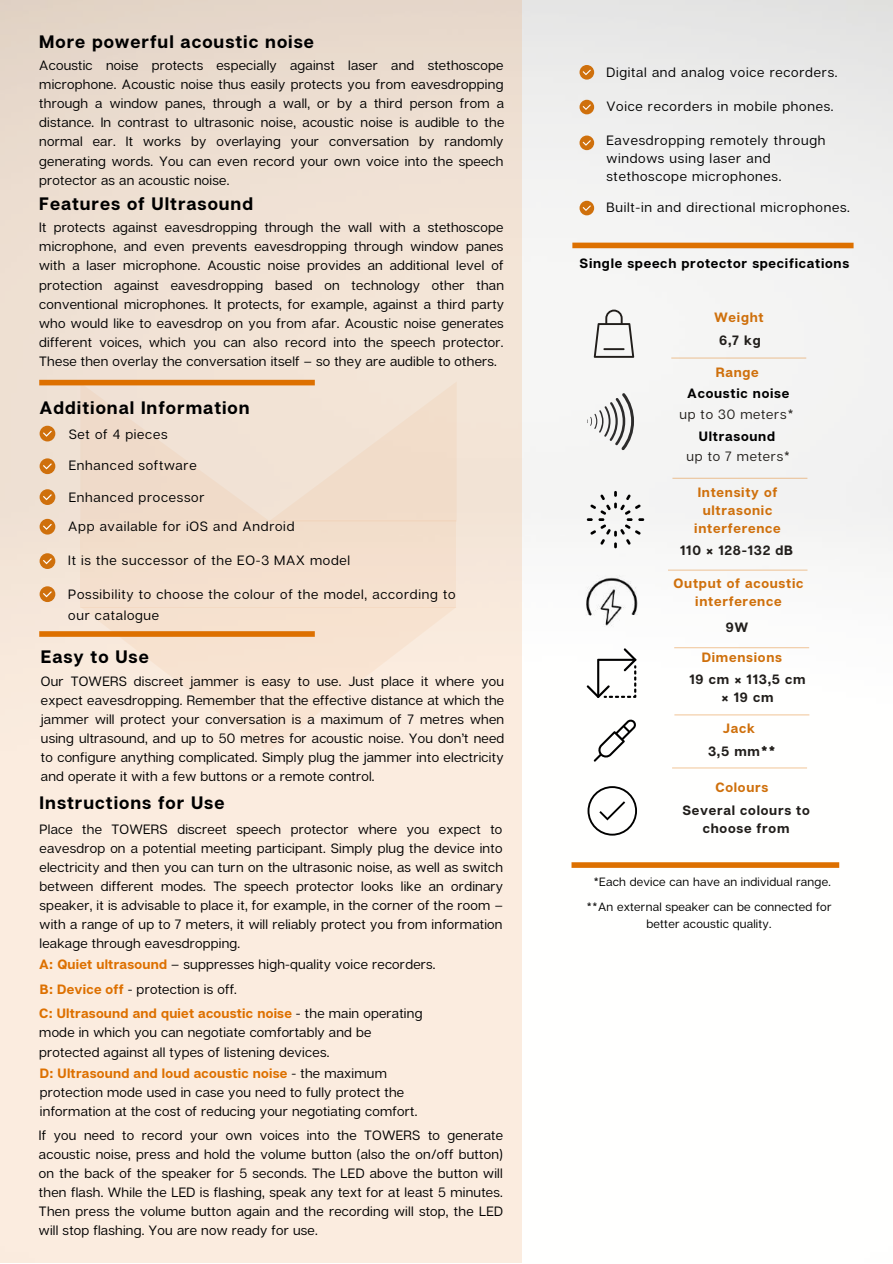
<style>
.page{position:relative;width:893px;height:1264px;background:#fff}
.page>*{position:absolute;margin:0;border:0;box-sizing:border-box;transform-origin:0 0}
.t1{font:700 18px "Articulat CF";letter-spacing:.055em;color:#000}
.t2{font:13.5px/19px "Articulat CF";letter-spacing:.02em;color:#000;text-align:justify}
.t3{font:13.5px/18px "Articulat CF";letter-spacing:.055em;color:#000}
.t4{font:700 13.5px/18px "Articulat CF";letter-spacing:.055em;color:#cf700c;text-align:center}
.t5{font:700 13.5px/18px "Articulat CF";letter-spacing:.055em;color:#211e1b;text-align:center}
.t6{font:700 13.5px "Articulat CF";letter-spacing:.055em;color:#000}
.t7{font:13.5px "Articulat CF";letter-spacing:.055em;color:#211e1b}
.t8{font:12px/24.6px "Articulat CF";letter-spacing:.02em;color:#000;text-align:center}
.s1{font-weight:700;color:#dd7000}
</style>
<div class="page">
<img style="left:522px;top:0;width:370px;height:868px">
<div style="left:0;top:0;width:522px;height:1262px;background:linear-gradient(to bottom,#ebdccf,#fff0e3)"></div>
<svg style="left:80px;top:381px;width:376px;height:140px;background:#f0dece"></svg>
<svg style="left:80px;top:607px;width:376px;height:144px;background:#f8e7d7"></svg>
<div style="left:80px;top:520px;width:375px;height:88px;background:#f4dfcd"></div>
<div style="left:39px;top:380px;width:276px;height:5px;background:#dd7000"></div>
<div style="left:40px;top:426px;width:15px;height:15px;background:#cf700c;border-radius:50%"></div>
<svg style="left:43px;top:430px;width:9px;height:6px"></svg>
<div style="left:40px;top:458px;width:15px;height:16px;background:#cf700c;border-radius:50%"></div>
<svg style="left:43px;top:463px;width:9px;height:6px"></svg>
<div style="left:40px;top:489px;width:15px;height:16px;background:#cf700c;border-radius:50%"></div>
<svg style="left:43px;top:494px;width:9px;height:6px"></svg>
<div style="left:40px;top:519px;width:15px;height:15px;background:#cf700c;border-radius:50%"></div>
<svg style="left:43px;top:524px;width:9px;height:6px"></svg>
<div style="left:40px;top:553px;width:15px;height:16px;background:#cf700c;border-radius:50%"></div>
<svg style="left:43px;top:558px;width:9px;height:6px"></svg>
<div style="left:40px;top:586px;width:15px;height:16px;background:#cf700c;border-radius:50%"></div>
<svg style="left:43px;top:591px;width:9px;height:6px"></svg>
<div style="left:579px;top:65px;width:15px;height:15px;background:#cf700c;border-radius:50%"></div>
<svg style="left:582px;top:70px;width:8px;height:5px"></svg>
<div style="left:579px;top:100px;width:15px;height:14px;background:#cf700c;border-radius:50%"></div>
<svg style="left:582px;top:104px;width:8px;height:6px"></svg>
<svg style="left:579px;top:135px;width:15px;height:15px"></svg>
<svg style="left:582px;top:140px;width:8px;height:6px"></svg>
<div style="left:579px;top:201px;width:15px;height:14px;background:#cf700c;border-radius:50%"></div>
<svg style="left:582px;top:205px;width:8px;height:6px"></svg>
<div style="left:572px;top:242px;width:281px;height:6px;background:#dd7000"></div>
<svg style="left:593px;top:309px;width:41px;height:49px"></svg>
<hr style="left:603px;top:348px;width:21px;height:2px;background:#211e1b">
<svg style="left:587px;top:393px;width:47px;height:57px"></svg>
<svg style="left:586px;top:491px;width:58px;height:57px"></svg>
<img style="left:579px;top:569px;width:64px;height:64px">
<svg style="left:586px;top:648px;width:50px;height:49px"></svg>
<svg style="left:593px;top:719px;width:43px;height:42px"></svg>
<svg style="left:587px;top:786px;width:50px;height:49px"></svg>
<hr style="left:671px;top:357px;width:135px;height:1px;background:#dd7000">
<hr style="left:672px;top:477px;width:135px;height:2px;background:#dd7000">
<hr style="left:668px;top:569px;width:139px;height:1px;background:#dd7000">
<hr style="left:674px;top:647px;width:135px;height:1px;background:#dd7000">
<hr style="left:674px;top:714px;width:135px;height:1px;background:#dd7000">
<hr style="left:672px;top:767px;width:135px;height:1px;background:#dd7000">
<div style="left:571px;top:862px;width:268px;height:5px;background:#dd7000"></div>
<div style="left:39px;top:631px;width:276px;height:6px;background:#dd7000"></div>
<h1 class="t1" style="left:39px;top:30px;width:276px">More powerful acoustic noise</h1>
<p class="t2" style="left:39px;top:55px;width:466px">Acoustic noise protects especially against laser and stethoscope microphone. Acoustic noise thus easily protects you from eavesdropping through a window panes, through a wall, or by a third person from a distance. In contrast to ultrasonic noise, acoustic noise is audible to the normal ear. It works by overlaying your conversation by randomly generating words. You can even record your own voice into the speech protector as an acoustic noise.</p>
<h1 class="t1" style="left:39px;top:192px;width:215px">Features of Ultrasound</h1>
<p class="t2" style="left:39px;top:217px;width:466px">It protects against eavesdropping through the wall with a stethoscope microphone, and even prevents eavesdropping through window panes with a laser microphone. Acoustic noise provides an additional level of protection against eavesdropping based on technology other than conventional microphones. It protects, for example, against a third party who would like to eavesdrop on you from afar. Acoustic noise generates different voices, which you can also record into the speech protector.<br>These then overlay the conversation itself – so they are audible to others.</p>
<h1 class="t1" style="left:40px;top:396px;width:211px">Additional Information</h1>
<p class="t3" style="left:69px;top:424px;width:100px">Set of 4 pieces</p>
<p class="t3" style="left:69px;top:455px;width:129px">Enhanced software</p>
<p class="t3" style="left:68px;top:482px;width:228px;line-height:29.1px">Enhanced processor<br>App available for iOS and Android</p>
<p class="t3" style="left:68px;top:551px;width:283px">It is the successor of the EO-3 MAX model</p>
<p class="t3" style="left:68px;top:583px;width:388px;line-height:21.3px">Possibility to choose the colour of the model, according to our catalogue</p>
<h1 class="t1" style="left:41px;top:645px;width:109px">Easy to Use</h1>
<p class="t2" style="left:41px;top:671px;width:465px">Our TOWERS discreet jammer is easy to use. Just place it where you expect eavesdropping. Remember that the effective distance at which the jammer will protect your conversation is a maximum of 7 metres when using ultrasound, and up to 50 metres for acoustic noise. You don’t need to configure anything complicated. Simply plug the jammer into electricity and operate it with a few buttons or a remote control.</p>
<h1 class="t1" style="left:40px;top:791px;width:186px">Instructions for Use</h1>
<p class="t2" style="left:40px;top:818px;width:465px">Place the TOWERS discreet speech protector where you expect to eavesdrop on a potential meeting participant. Simply plug the device into electricity and then you can turn on the ultrasonic noise, as well as switch between different modes. The speech protector looks like an ordinary speaker, it is advisable to place it, for example, in the corner of the room – with a range of up to 7 meters, it will reliably protect you from information leakage through eavesdropping.</p>
<p class="t2" style="left:39px;top:951px;width:398px;line-height:24.5px;text-align:left"><span class="s1">A: Quiet ultrasound</span> – suppresses high-quality voice recorders.<br><span class="s1">B: Device off</span> - protection is off.<br><span class="s1">C: Ultrasound and quiet acoustic noise</span> - the main operating</p>
<p class="t2" style="left:39px;top:1022px;width:334px">mode in which you can negotiate comfortably and be protected against all types of listening devices.</p>
<p class="t2" style="left:40px;top:1063px;width:379px;text-align:left"><span class="s1">D: Ultrasound and loud acoustic noise</span> - the maximum protection mode used in case you need to fully protect the information at the cost of reducing your negotiating comfort.</p>
<p class="t2" style="left:39px;top:1124px;width:465px">If you need to record your own voices into the TOWERS to generate acoustic noise, press and hold the volume button (also the on/off button) on the back of the speaker for 5 seconds. The LED above the button will then flash. While the LED is flashing, speak any text for at least 5 minutes.<br>Then press the volume button again and the recording will stop, the LED will stop flashing. You are now ready for use.</p>
<p class="t3" style="left:606px;top:63px;width:232px">Digital and analog voice recorders.</p>
<p class="t3" style="left:606px;top:97px;width:229px">Voice recorders in mobile phones.</p>
<p class="t3" style="left:606px;top:131px;width:220px">Eavesdropping remotely through windows using laser and stethoscope microphones.</p>
<p class="t3" style="left:606px;top:198px;width:245px">Built-in and directional microphones.</p>
<p class="t6" style="left:579px;top:255px;width:271px">Single speech protector specifications</p>
<p class="t4" style="left:714px;top:307px;width:51px">Weight</p>
<p class="t5" style="left:719px;top:331px;width:43px">6,7 kg</p>
<p class="t4" style="left:715px;top:363px;width:45px">Range</p>
<p class="t6" style="left:687px;top:385px;width:104px">Acoustic noise</p>
<p class="t7" style="left:679px;top:406px;width:116px">up to 30 meters*</p>
<p class="t6" style="left:698px;top:428px;width:78px">Ultrasound</p>
<p class="t7" style="left:686px;top:448px;width:105px">up to 7 meters*</p>
<p class="t4" style="left:694px;top:482px;width:88px">Intensity of ultrasonic interference</p>
<p class="t5" style="left:680px;top:540px;width:114px">110 × 128-132 dB</p>
<p class="t4" style="left:673px;top:574px;width:131px">Output of acoustic interference</p>
<p class="t5" style="left:725px;top:617px;width:24px">9W</p>
<p class="t4" style="left:701px;top:648px;width:82px">Dimensions</p>
<p class="t5" style="left:689px;top:670px;width:118px">19 cm × 113,5 cm × 19 cm</p>
<p class="t4" style="left:722px;top:719px;width:33px">Jack</p>
<p class="t5" style="left:708px;top:742px;width:69px">3,5 mm**</p>
<p class="t4" style="left:715px;top:777px;width:54px">Colours</p>
<p class="t5" style="left:682px;top:801px;width:129px">Several colours to choose from</p>
<p class="t8" style="left:586px;top:869px;width:247px">*Each device can have an individual range. **An external speaker can be connected for</p>
<p class="t8" style="left:646px;top:910px;width:127px">better acoustic quality.</p>
</div>
